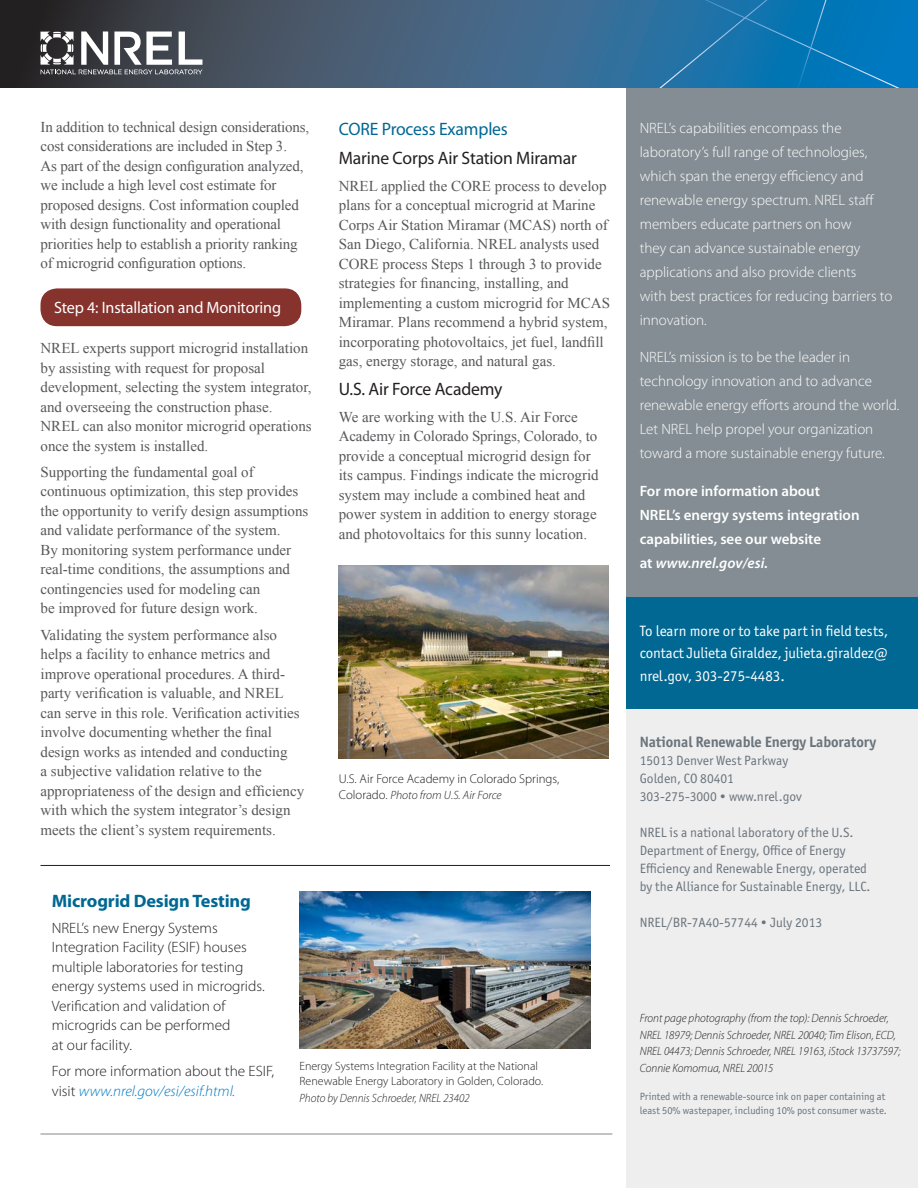
<style>
.page{position:relative;width:918px;height:1188px;background:#fff}
.page>*{position:absolute;margin:0;border:0;box-sizing:border-box;transform-origin:0 0}
.t1{font:18px "Myriad Pro";letter-spacing:-.01em;color:#231f20}
.t2{font:700 18px "Myriad Pro";letter-spacing:-.01em;color:#006893}
.t3{font:18px "Myriad Pro";letter-spacing:-.01em;color:#006893}
.t4{font:16.5px "Myriad Pro";letter-spacing:-.01em;color:#fff}
.t5{font:15px/19.5px "Times New Roman";color:#57585a}
.t6{font:300 15px/24px "Myriad Pro";color:#fff}
.t7{font:300 15px/19.5px "Myriad Pro";color:#231f20}
.t8{font:600 15px/24px "Myriad Pro";color:#fff}
.t9{font:15px/22.5px "Officina Sans ITC Std";letter-spacing:-.01em;color:#fff;text-align:justify}
.t10{font:700 15px "Officina Sans ITC Std";letter-spacing:-.005em;color:#6a747b}
.t11{font:13.5px/18px "Officina Sans ITC Std";color:#6a747b}
.t12{font:300 12.75px "Myriad Pro";color:#231f20}
.t13{font:italic 300 12px/16.5px "Myriad Pro";color:#231f20;scale:.95 1}
.t14{font:300 12px/15px "Myriad Pro";color:#231f20}
.t15{font:italic 300 12px "Myriad Pro";color:#231f20}
.t16{font:10.5px/13.5px "Officina Sans ITC Std";color:#6a747b}
.s1{font-style:normal;font-size:12.75px}
.s2{font-style:italic;color:#0079c2}
.s3{font-style:italic}
</style>
<div class="page">
<hr style="left:40px;top:1133px;width:572px;height:2px;background:#939598">
<div style="left:626px;top:597px;width:292px;height:591px;background:#eeeeef"></div>
<svg style="left:0;top:0;width:638px;height:88px;background:#40566d"></svg>
<svg style="left:638px;top:0;width:280px;height:88px;background:#1176b2"></svg>
<svg style="left:40px;top:32px;width:162px;height:42px"></svg>
<div style="left:626px;top:88px;width:292px;height:621px;background:#838d93"></div>
<div style="left:626px;top:597px;width:292px;height:112px;background:#006893"></div>
<div style="left:40px;top:288px;width:261px;height:38px;background:#86322d;border-radius:16px"></div>
<img style="left:339px;top:566px;width:269px;height:193px">
<img style="left:300px;top:891px;width:291px;height:157px">
<hr style="left:40px;top:865px;width:570px;height:1px;background:#231f20">
<p class="t5" style="left:40px;top:117px;width:270px">In addition to technical design considerations, cost considerations are included in Step 3.<br>As part of the design configuration analyzed, we include a high level cost estimate for proposed designs. Cost information coupled with design functionality and operational priorities help to establish a priority ranking of microgrid configuration options.</p>
<p class="t4" style="left:54px;top:298px;width:229px">Step 4: Installation and Monitoring</p>
<p class="t5" style="left:40px;top:338px;width:273px">NREL experts support microgrid installation by assisting with request for proposal development, selecting the system integrator, and overseeing the construction phase.<br>NREL can also monitor microgrid operations once the system is installed.</p>
<p class="t5" style="left:40px;top:462px;width:269px">Supporting the fundamental goal of continuous optimization, this step provides the opportunity to verify design assumptions and validate performance of the system.<br>By monitoring system performance under real-time conditions, the assumptions and contingencies used for modeling can<br>be improved for future design work.</p>
<p class="t5" style="left:40px;top:625px;width:265px">Validating the system performance also helps a facility to enhance metrics and improve operational procedures. A third&shy;party verification is valuable, and NREL can serve in this role. Verification activities involve documenting whether the final design works as intended and conducting<br>a subjective validation relative to the appropriateness of the design and efficiency with which the system integrator’s design meets the client’s system requirements.</p>
<p class="t3" style="left:339px;top:118px;width:171px">CORE Process Examples</p>
<p class="t1" style="left:339px;top:147px;width:240px">Marine Corps Air Station Miramar</p>
<p class="t5" style="left:339px;top:176px;width:273px">NREL applied the CORE process to develop plans for a conceptual microgrid at Marine Corps Air Station Miramar (MCAS) north of San Diego, California. NREL analysts used CORE process Steps 1 through 3 to provide strategies for financing, installing, and implementing a custom microgrid for MCAS Miramar. Plans recommend a hybrid system, incorporating photovoltaics, jet fuel, landfill gas, energy storage, and natural gas.</p>
<p class="t1" style="left:339px;top:378px;width:165px">U.S. Air Force Academy</p>
<p class="t5" style="left:339px;top:407px;width:261px">We are working with the U.S. Air Force Academy in Colorado Springs, Colorado, to provide a conceptual microgrid design for its campus. Findings indicate the microgrid system may include a combined heat and power system in addition to energy storage and photovoltaics for this sunny location.</p>
<p class="t12" style="left:339px;top:771px;width:222px">U.S. Air Force Academy in Colorado Springs,</p>
<p class="t15" style="left:339px;top:788px;width:164px"><span class="s1">Colorado.</span> Photo from U.S. Air Force</p>
<p class="t2" style="left:52px;top:889px;width:201px">Microgrid Design Testing</p>
<p class="t7" style="left:52px;top:918px;width:214px">NREL’s new Energy Systems<br>Integration Facility (ESIF) houses multiple laboratories for testing energy systems used in microgrids.<br>Verification and validation of microgrids can be performed<br>at our facility.</p>
<p class="t7" style="left:52px;top:1061px;width:224px">For more information about the ESIF, visit <span class="s2">www.nrel.gov/esi/esif.html.</span></p>
<p class="t14" style="left:299px;top:1058px;width:245px">Energy Systems Integration Facility at the National<br>Renewable Energy Laboratory in Golden, Colorado.</p>
<p class="t13" style="left:299px;top:1089px;width:181px">Photo by Dennis Schroeder, NREL 23402</p>
<p class="t6" style="left:640px;top:116px;width:254px">NREL’s capabilities encompass the laboratory’s full range of technologies, which span the energy efficiency and renewable energy spectrum. NREL staff members educate partners on how<br>they can advance sustainable energy applications and also provide clients<br>with best practices for reducing barriers to innovation.</p>
<p class="t6" style="left:640px;top:345px;width:261px">NREL’s mission is to be the leader in technology innovation and to advance renewable energy efforts around the world.<br>Let NREL help propel your organization toward a more sustainable energy future.</p>
<p class="t8" style="left:640px;top:478px;width:221px">For more information about<br>NREL’s energy systems integration capabilities, see our website<br>at <span class="s3">www.nrel.gov/esi.</span></p>
<p class="t9" style="left:640px;top:619px;width:250px">To learn more or to take part in field tests, contact Julieta Giraldez, julieta.giraldez@ nrel.gov, 303-275-4483.</p>
<p class="t10" style="left:640px;top:732px;width:238px">National Renewable Energy Laboratory</p>
<p class="t11" style="left:640px;top:751px;width:164px">15013 Denver West Parkway<br>Golden, CO 80401<br>303-275-3000 • www.nrel.gov</p>
<p class="t11" style="left:640px;top:823px;width:232px">NREL is a national laboratory of the U.S.<br>Department of Energy, Office of Energy Efficiency and Renewable Energy, operated by the Alliance for Sustainable Energy, LLC.</p>
<p class="t11" style="left:640px;top:913px;width:184px">NREL/BR-7A40-57744 • July 2013</p>
<p class="t13" style="left:640px;top:1010px;width:276px">Front page photography (from the top): Dennis Schroeder, NREL 18979; Dennis Schroeder, NREL 20040; Tim Elison, ECD, NREL 04473; Dennis Schroeder, NREL 19163, iStock 13737597; Connie Komomua, NREL 20015</p>
<p class="t16" style="left:640px;top:1090px;width:249px">Printed with a renewable-source ink on paper containing at least 50% wastepaper, including 10% post consumer waste.</p>
</div>
